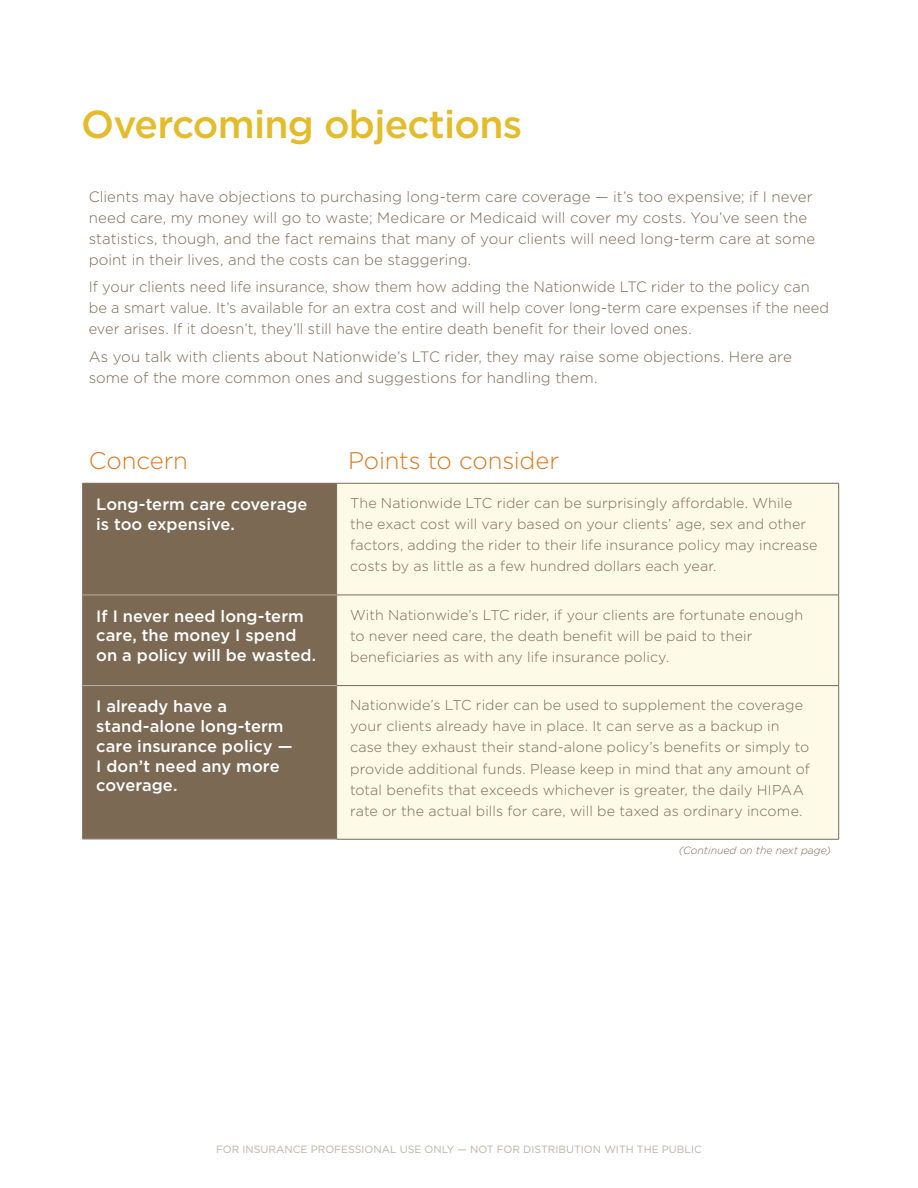
<style>
.page{position:relative;width:918px;height:1188px;background:#fff}
.page>*{position:absolute;margin:0;border:0;box-sizing:border-box;transform-origin:0 0}
.t1{font:500 39px "Gotham";letter-spacing:-.02em;color:#e4bb2a}
.t2{font:300 24px "Gotham";letter-spacing:-.01em;color:#de791b}
.t3{font:500 16.5px/19.8px "Gotham";letter-spacing:.005em;color:#fff}
.t4{font:300 15px/21px "Gotham";letter-spacing:.005em;color:#7c6954}
.t5{font:300 14.25px/21px "Gotham";letter-spacing:.005em;color:#7c6954}
.t6{font:10.5px "Gotham";color:#bab1a6}
.t7{font:italic 300 10.5px "Gotham";color:#7c6954}
</style>
<div class="page">
<div style="left:83px;top:484px;width:253px;height:355px;background:#7c6954"></div>
<div style="left:337px;top:484px;width:501px;height:355px;background:#fefae8"></div>
<hr style="left:82px;top:483px;width:255px;height:1px;background:#7c6954">
<hr style="left:82px;top:483px;width:1px;height:112px;background:#7c6954">
<hr style="left:337px;top:483px;width:502px;height:1px;background:#7c6954">
<hr style="left:336px;top:483px;width:1px;height:112px;background:#7c6954">
<hr style="left:838px;top:483px;width:1px;height:112px;background:#7c6954">
<hr style="left:82px;top:595px;width:1px;height:91px;background:#7c6954">
<hr style="left:336px;top:595px;width:503px;height:1px;background:#7c6954">
<hr style="left:336px;top:595px;width:1px;height:90px;background:#7c6954">
<hr style="left:838px;top:595px;width:1px;height:90px;background:#7c6954">
<hr style="left:82px;top:686px;width:1px;height:153px;background:#7c6954">
<hr style="left:336px;top:685px;width:503px;height:1px;background:#7c6954">
<hr style="left:336px;top:686px;width:1px;height:153px;background:#7c6954">
<hr style="left:838px;top:686px;width:1px;height:153px;background:#7c6954">
<hr style="left:336px;top:839px;width:503px;height:1px;background:#7c6954">
<hr style="left:83px;top:595px;width:253px;height:1px;background:#bab1a6">
<hr style="left:82px;top:839px;width:254px;height:1px;background:#bab1a6">
<hr style="left:83px;top:685px;width:253px;height:1px;background:#bab1a6">
<h1 class="t1" style="left:81px;top:99px;width:443px">Overcoming objections</h1>
<p class="t4" style="left:89px;top:185px;width:728px">Clients may have objections to purchasing long-term care coverage — it’s too expensive; if I never need care, my money will go to waste; Medicare or Medicaid will cover my costs. You’ve seen the statistics, though, and the fact remains that many of your clients will need long-term care at some point in their lives, and the costs can be staggering.</p>
<p class="t4" style="left:89px;top:276px;width:742px">If your clients need life insurance, show them how adding the Nationwide LTC rider to the policy can be a smart value. It’s available for an extra cost and will help cover long-term care expenses if the need ever arises. If it doesn’t, they’ll still have the entire death benefit for their loved ones.</p>
<p class="t4" style="left:89px;top:346px;width:705px">As you talk with clients about Nationwide’s LTC rider, they may raise some objections. Here are some of the more common ones and suggestions for handling them.</p>
<h2 class="t2" style="left:89px;top:446px;width:101px">Concern</h2>
<h2 class="t2" style="left:348px;top:446px;width:212px">Points to consider</h2>
<p class="t3" style="left:96px;top:494px;width:213px">Long-term care coverage is too expensive.</p>
<p class="t5" style="left:350px;top:492px;width:469px">The Nationwide LTC rider can be surprisingly affordable. While the exact cost will vary based on your clients’ age, sex and other factors, adding the rider to their life insurance policy may increase costs by as little as a few hundred dollars each year.</p>
<p class="t3" style="left:96px;top:606px;width:222px">If I never need long-term care, the money I spend on a policy will be wasted.</p>
<p class="t5" style="left:350px;top:604px;width:454px">With Nationwide’s LTC rider, if your clients are fortunate enough to never need care, the death benefit will be paid to their beneficiaries as with any life insurance policy.</p>
<p class="t3" style="left:96px;top:696px;width:198px">I already have a stand-alone long-term care insurance policy —<br>I don’t need any more coverage.</p>
<p class="t5" style="left:350px;top:695px;width:461px">Nationwide’s LTC rider can be used to supplement the coverage your clients already have in place. It can serve as a backup in case they exhaust their stand-alone policy’s benefits or simply to provide additional funds. Please keep in mind that any amount of total benefits that exceeds whichever is greater, the daily HIPAA rate or the actual bills for care, will be taxed as ordinary income.</p>
<p class="t7" style="left:679px;top:844px;width:154px">(Continued on the next page)</p>
<p class="t6" style="left:216px;top:1142px;width:487px">FOR INSURANCE PROFESSIONAL USE ONLY — NOT FOR DISTRIBUTION WITH THE PUBLIC</p>
</div>
